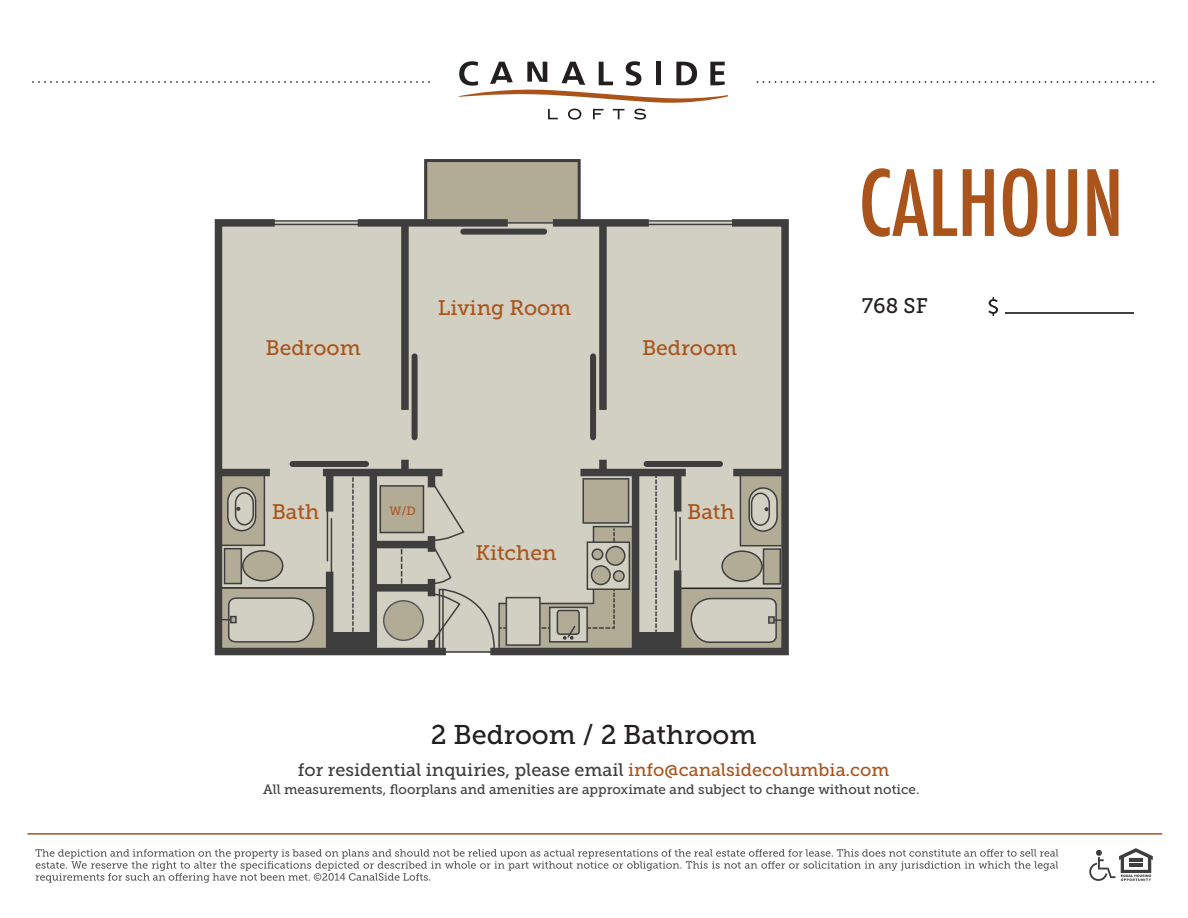
<style>
.page{position:relative;width:1188px;height:918px;background:#fff}
.page>*{position:absolute;margin:0;border:0;box-sizing:border-box;transform-origin:0 0}
.t1{font:500 condensed 88.5px "Futura";color:#aa541c}
.t2{font:27px "Museo Slab 500";color:#231f20}
.t3{font:21px "Museo Slab 500";color:#aa541c}
.t4{font:21px "Museo Slab 500";color:#231f20}
.t5{font:18px "Museo Slab 500";color:#3e3e3f}
.t6{font:13.5px "Museo Slab 500";color:#3e3e3f}
.t7{font:12px "Museo Slab 500";color:#aa541c}
.s1{color:#aa541c}
</style>
<div class="page">
<div style="left:217px;top:222px;width:568px;height:430px;background:#d2d0c2"></div>
<svg style="left:453px;top:514px;width:30px;height:139px"></svg>
<div style="left:463px;top:229px;width:81px;height:6px;background:#3e3e3f"></div>
<svg style="left:214px;top:219px;width:239px;height:437px"></svg>
<svg style="left:483px;top:219px;width:306px;height:437px"></svg>
<div style="left:553px;top:219px;width:96px;height:8px;background:#3e3e3f"></div>
<div style="left:358px;top:219px;width:150px;height:8px;background:#3e3e3f"></div>
<div style="left:370px;top:473px;width:7px;height:179px;background:#3e3e3f"></div>
<div style="left:733px;top:469px;width:50px;height:7px;background:#3e3e3f"></div>
<div style="left:580px;top:469px;width:106px;height:7px;background:#3e3e3f"></div>
<div style="left:323px;top:469px;width:119px;height:7px;background:#3e3e3f"></div>
<div style="left:219px;top:469px;width:51px;height:7px;background:#3e3e3f"></div>
<div style="left:674px;top:472px;width:7px;height:40px;background:#3e3e3f"></div>
<div style="left:674px;top:570px;width:7px;height:82px;background:#3e3e3f"></div>
<div style="left:632px;top:472px;width:7px;height:180px;background:#3e3e3f"></div>
<div style="left:599px;top:222px;width:8px;height:188px;background:#3e3e3f"></div>
<div style="left:599px;top:460px;width:8px;height:13px;background:#3e3e3f"></div>
<svg style="left:423px;top:159px;width:159px;height:68px;background:#a19c8b"></svg>
<div style="left:401px;top:222px;width:8px;height:188px;background:#3e3e3f"></div>
<div style="left:401px;top:460px;width:8px;height:13px;background:#3e3e3f"></div>
<div style="left:635px;top:632px;width:44px;height:20px;background:#3e3e3f"></div>
<div style="left:326px;top:572px;width:7px;height:80px;background:#3e3e3f"></div>
<div style="left:326px;top:472px;width:7px;height:40px;background:#3e3e3f"></div>
<div style="left:331px;top:632px;width:40px;height:20px;background:#3e3e3f"></div>
<div style="left:428px;top:473px;width:7px;height:14px;background:#3e3e3f"></div>
<div style="left:428px;top:536px;width:7px;height:16px;background:#3e3e3f"></div>
<div style="left:428px;top:579px;width:7px;height:17px;background:#3e3e3f"></div>
<div style="left:428px;top:640px;width:7px;height:11px;background:#3e3e3f"></div>
<div style="left:373px;top:541px;width:57px;height:7px;background:#3e3e3f"></div>
<div style="left:373px;top:584px;width:58px;height:8px;background:#3e3e3f"></div>
<svg style="left:458px;top:61px;width:270px;height:59px"></svg>
<svg style="left:757px;top:81px;width:398px;height:2px"></svg>
<svg style="left:32px;top:81px;width:398px;height:2px"></svg>
<hr style="left:27px;top:833px;width:1135px;height:2px;background:#aa541c">
<div style="left:270px;top:220px;width:95px;height:5px;border:2px solid #3e3e3f"></div>
<hr style="left:504px;top:222px;width:52px;height:2px;background:#3e3e3f">
<div style="left:644px;top:220px;width:94px;height:5px;border:2px solid #3e3e3f"></div>
<svg style="left:35px;top:849px;width:1023px;height:34px"></svg>
<svg style="left:1089px;top:848px;width:64px;height:33px"></svg>
<svg style="left:988px;top:297px;width:10px;height:19px"></svg>
<hr style="left:1005px;top:312px;width:129px;height:1px;background:#414142">
<h3 class="t3" style="left:438px;top:296px;width:135px">Living Room</h3>
<h3 class="t3" style="left:266px;top:336px;width:97px">Bedroom</h3>
<h3 class="t3" style="left:642px;top:336px;width:97px">Bedroom</h3>
<h3 class="t3" style="left:272px;top:500px;width:49px">Bath</h3>
<p class="t7" style="left:390px;top:505px;width:28px">W/D</p>
<h3 class="t3" style="left:476px;top:541px;width:82px">Kitchen</h3>
<h3 class="t3" style="left:687px;top:500px;width:49px">Bath</h3>
<h1 class="t1" style="left:858px;top:147px;width:267px">CALHOUN</h1>
<h3 class="t4" style="left:862px;top:294px;width:68px">768 SF</h3>
<h2 class="t2" style="left:431px;top:720px;width:327px">2 Bedroom / 2 Bathroom</h2>
<h3 class="t5" style="left:298px;top:759px;width:593px">for residential inquiries, please email <span class="s1">info@canalsidecolumbia.com</span></h3>
<p class="t6" style="left:263px;top:782px;width:658px">All measurements, floorplans and amenities are approximate and subject to change without notice.</p>
</div>
